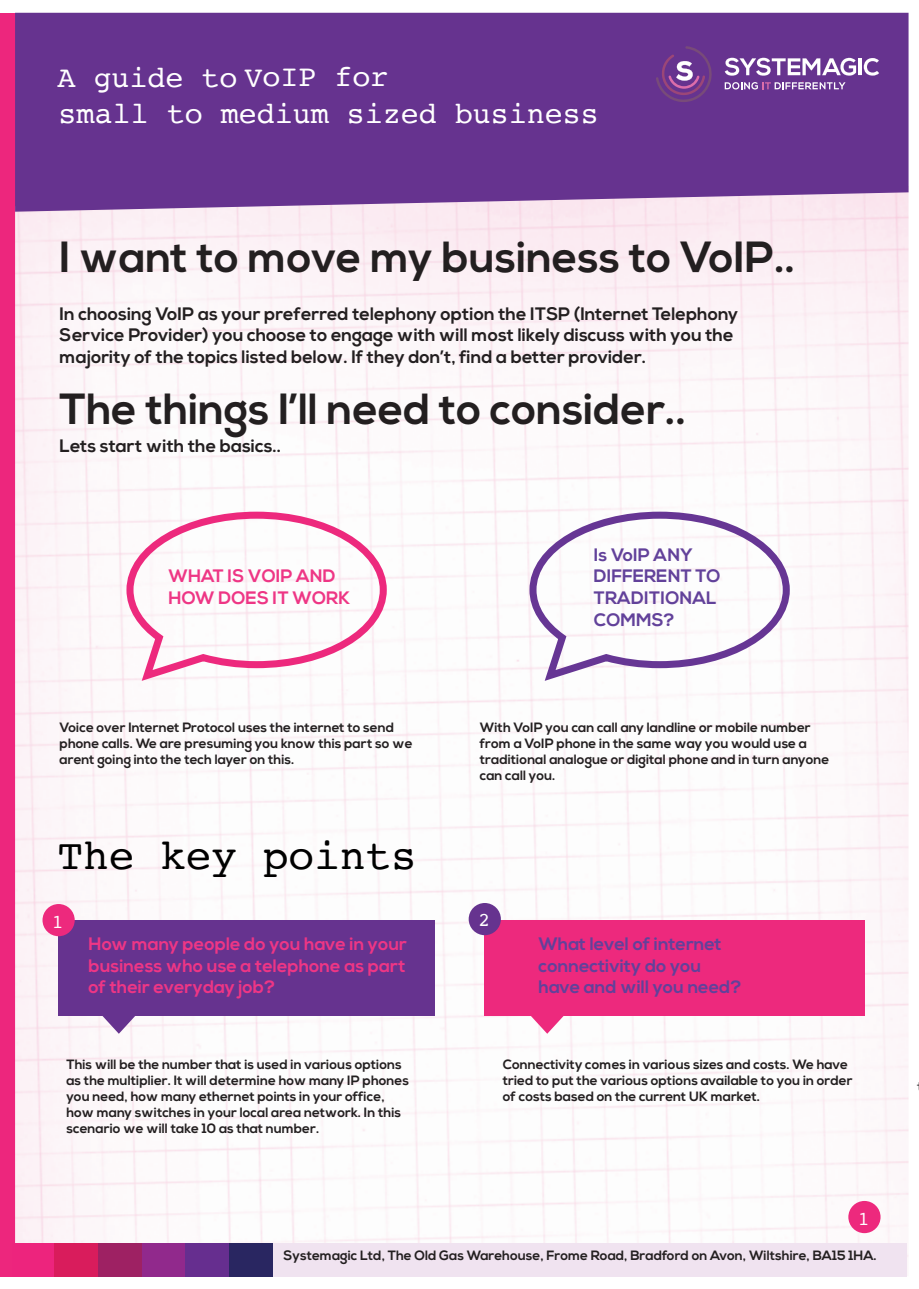
<style>
.page{position:relative;width:919px;height:1289px;background:#fff}
.page>*{position:absolute;margin:0;border:0;box-sizing:border-box;transform-origin:0 0}
.t1{font:700 43.5px "Nexa";color:#231f20}
.t2{font:42.75px "Courier";color:#000}
.t3{font:30px/35.7px "Courier";color:#fff}
.t4{font:19.5px "Courier";color:#fff}
.t5{font:700 18px/21.6px "Nexa";color:#231f20}
.t6{font:700 18px/21.6px "Nexa";color:#ee3685}
.t7{font:700 18px/21.6px "Nexa";color:#62419a}
.t8{font:700 13.5px/16.2px "Nexa";color:#231f20}
</style>
<div class="page">
<div style="left:0;top:13px;width:20px;height:1263px;background:#ed267d"></div>
<img style="left:15px;top:212px;width:893px;height:1064px">
<div style="left:15px;top:13px;width:893px;height:199px;background:#66338f"></div>
<div style="left:13px;top:1242px;width:893px;height:34px;background:#f0e3f0"></div>
<div style="left:13px;top:1242px;width:41px;height:34px;background:#ed247d"></div>
<div style="left:54px;top:1242px;width:44px;height:34px;background:#d91c5c"></div>
<div style="left:98px;top:1242px;width:44px;height:34px;background:#9e2163"></div>
<div style="left:142px;top:1242px;width:43px;height:34px;background:#91298c"></div>
<div style="left:185px;top:1242px;width:44px;height:34px;background:#662e8f"></div>
<div style="left:229px;top:1242px;width:44px;height:34px;background:#292661"></div>
<svg style="left:526px;top:508px;width:267px;height:178px"></svg>
<svg style="left:123px;top:508px;width:267px;height:178px"></svg>
<div style="left:58px;top:919px;width:377px;height:96px;background:#66338f"></div>
<svg style="left:59px;top:1015px;width:119px;height:18px"></svg>
<div style="left:484px;top:919px;width:380px;height:96px;background:#ed297d"></div>
<svg style="left:488px;top:1015px;width:118px;height:18px"></svg>
<div style="left:42px;top:904px;width:33px;height:32px;background:#ed297d;border-radius:50%"></div>
<div style="left:848px;top:1200px;width:32px;height:33px;background:#ed297d;border-radius:50%"></div>
<div style="left:468px;top:903px;width:33px;height:32px;background:#66338f;border-radius:50%"></div>
<svg style="left:724px;top:58px;width:132px;height:18px"></svg>
<hr style="left:858px;top:58px;width:3px;height:17px;background:#fff">
<svg style="left:863px;top:58px;width:16px;height:18px"></svg>
<svg style="left:656px;top:46px;width:57px;height:56px;background:#784492"></svg>
<svg style="left:724px;top:82px;width:121px;height:7px"></svg>
<h3 class="t3" style="left:57px;top:61px;width:543px">A guide to VoIP for<br>small to medium sized business</h3>
<h1 class="t1" style="left:60px;top:236px;width:737px">I want to move my business to VoIP..</h1>
<p class="t5" style="left:60px;top:304px;width:680px">In choosing VoIP as your preferred telephony option the ITSP (Internet Telephony<br>Service Provider) you choose to engage with will most likely discuss with you the majority of the topics listed below. If they don’t, find a better provider.</p>
<h1 class="t1" style="left:60px;top:388px;width:628px">The things I’ll need to consider..</h1>
<h3 class="t5" style="left:60px;top:436px;width:223px">Lets start with the basics..</h3>
<h3 class="t6" style="left:168px;top:567px;width:183px">WHAT IS VOIP AND<br>HOW DOES IT WORK</h3>
<h3 class="t7" style="left:594px;top:545px;width:128px">Is VoIP ANY<br>DIFFERENT TO<br>TRADITIONAL<br>COMMS?</h3>
<p class="t8" style="left:60px;top:720px;width:354px">Voice over Internet Protocol uses the internet to send phone calls. We are presuming you know this part so we arent going into the tech layer on this.</p>
<p class="t8" style="left:480px;top:720px;width:351px">With VoIP you can call any landline or mobile number from a VoIP phone in the same way you would use a traditional analogue or digital phone and in turn anyone can call you.</p>
<h2 class="t2" style="left:57px;top:838px;width:361px">The key points</h2>
<h3 class="t4" style="left:52px;top:914px;width:13px">1</h3>
<h3 class="t4" style="left:478px;top:912px;width:13px">2</h3>
<h3 class="t6" style="left:88px;top:934px;width:320px;text-align:justify">How many people do you have in your business who use a telephone as part of their everyday job?</h3>
<h3 class="t7" style="left:538px;top:934px;width:204px">What level of internet connectivity do you have and will you need?</h3>
<p class="t8" style="left:66px;top:1056px;width:344px">This will be the number that is used in various options as the multiplier. It will determine how many IP phones you need, how many ethernet points in your office, how many switches in your local area network. In this scenario we will take 10 as that number.</p>
<p class="t8" style="left:503px;top:1056px;width:351px">Connectivity comes in various sizes and costs. We have tried to put the various options available to you in order of costs based on the current UK market.</p>
<h3 class="t4" style="left:857px;top:1211px;width:13px">1</h3>
<p class="t8" style="left:283px;top:1248px;width:594px">Systemagic Ltd, The Old Gas Warehouse, Frome Road, Bradford on Avon, Wiltshire, BA15 1HA.</p>
</div>
